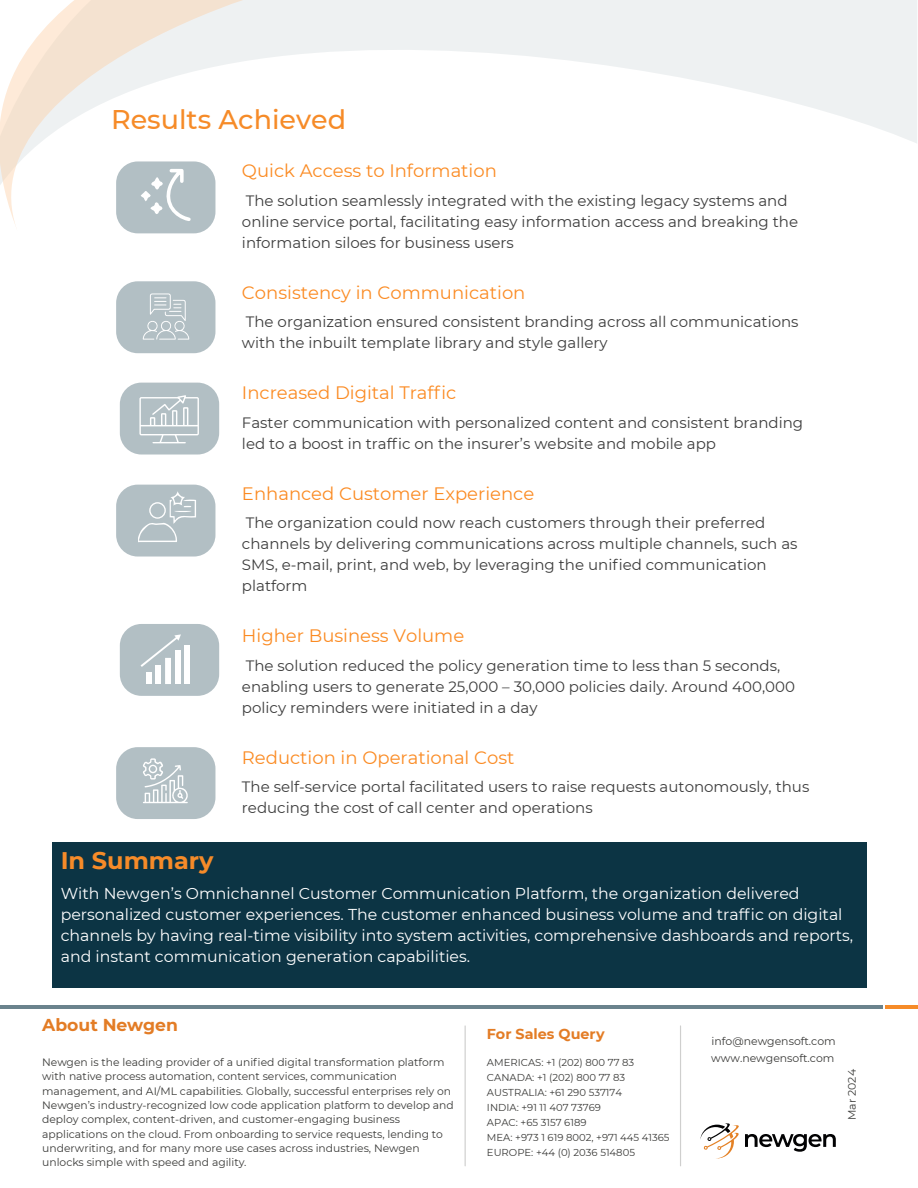
<style>
.page{position:relative;width:918px;height:1188px;background:#fff}
.page>*{position:absolute;margin:0;border:0;box-sizing:border-box;transform-origin:0 0}
.t1{font:500 27px "Montserrat";color:#f68b28}
.t2{font:700 24px "Montserrat";color:#f68b29}
.t3{font:18px "Montserrat";color:#fb8b23}
.t4{font:700 17.25px "Montserrat";color:#e37c25}
.t5{font:15.75px/21px "Montserrat";color:#fff}
.t6{font:15px/21px "Montserrat";color:#3d3d3d}
.t7{font:700 14.4px "Montserrat";color:#e37c25}
.t8{font:11.85px "Myriad Pro";color:#1a1a18;scale:.21 1}
.t9{font:10.95px/17.2px "Montserrat";color:#3b3b39}
.t10{font:10.8px/14.4px "Montserrat";color:#3b3b39}
.t11{font:10.05px/14.9px "Montserrat";color:#3b3b39}
.t12{font:8.55px "Myriad Pro";color:#1a1a18;scale:.34 1}
.s1{font-size:10.95px}
</style>
<div class="page">
<hr style="left:0;top:1006px;width:883px;height:3px;background:#6b838d">
<hr style="left:886px;top:1006px;width:32px;height:3px;background:#f68b28">
<hr style="left:680px;top:1026px;width:1px;height:140px;background:#cfcfce">
<hr style="left:465px;top:1026px;width:1px;height:140px;background:#cfcfce">
<svg style="left:745px;top:1134px;width:91px;height:18px"></svg>
<svg style="left:700px;top:1123px;width:39px;height:35px"></svg>
<div style="left:52px;top:842px;width:814px;height:146px;background:#0c3444"></div>
<svg style="left:127px;top:0;width:790px;height:285px"></svg>
<svg style="left:0;top:0;width:344px;height:234px"></svg>
<div style="left:116px;top:161px;width:99px;height:72px;background:#b2bfc4;border-radius:22px"></div>
<div style="left:116px;top:281px;width:99px;height:72px;background:#b2bfc4;border-radius:22px"></div>
<div style="left:120px;top:383px;width:99px;height:72px;background:#b2bfc4;border-radius:22px"></div>
<div style="left:116px;top:485px;width:99px;height:72px;background:#b2bfc4;border-radius:22px"></div>
<div style="left:120px;top:624px;width:99px;height:72px;background:#b2bfc4;border-radius:22px"></div>
<div style="left:116px;top:747px;width:99px;height:72px;background:#b2bfc4;border-radius:22px"></div>
<svg style="left:141px;top:169px;width:50px;height:52px"></svg>
<svg style="left:143px;top:293px;width:46px;height:47px"></svg>
<svg style="left:139px;top:395px;width:60px;height:48px"></svg>
<svg style="left:138px;top:491px;width:58px;height:51px"></svg>
<div style="left:184px;top:645px;width:6px;height:39px;background:#fff"></div>
<svg style="left:141px;top:634px;width:40px;height:50px"></svg>
<div style="left:146px;top:672px;width:6px;height:12px;background:#fff"></div>
<svg style="left:143px;top:758px;width:45px;height:45px"></svg>
<h1 class="t1" style="left:111px;top:101px;width:237px">Results Achieved</h1>
<p class="t3" style="left:242px;top:158px;width:256px">Quick Access to Information</p>
<p class="t6" style="left:242px;top:189px;width:558px">The solution seamlessly integrated with the existing legacy systems and online service portal, facilitating easy information access and breaking the information siloes for business users</p>
<p class="t3" style="left:242px;top:280px;width:285px">Consistency in Communication</p>
<p class="t6" style="left:242px;top:311px;width:558px">The organization ensured consistent branding across all communications with the inbuilt template library and style gallery</p>
<p class="t3" style="left:242px;top:380px;width:216px">Increased Digital Traffic</p>
<p class="t6" style="left:242px;top:411px;width:563px">Faster communication with personalized content and consistent branding led to a boost in traffic on the insurer’s website and mobile app</p>
<p class="t3" style="left:242px;top:481px;width:294px">Enhanced Customer Experience</p>
<p class="t6" style="left:242px;top:512px;width:557px">The organization could now reach customers through their preferred channels by delivering communications across multiple channels, such as SMS, e-mail, print, and web, by leveraging the unified communication platform</p>
<p class="t3" style="left:242px;top:623px;width:224px">Higher Business Volume</p>
<p class="t6" style="left:242px;top:654px;width:555px">The solution reduced the policy generation time to less than 5 seconds, enabling users to generate 25,000 – 30,000 policies daily. Around 400,000 policy reminders were initiated in a day</p>
<p class="t3" style="left:242px;top:745px;width:274px">Reduction in Operational Cost</p>
<p class="t6" style="left:242px;top:776px;width:569px">The self-service portal facilitated users to raise requests autonomously, thus reducing the cost of call center and operations</p>
<h2 class="t2" style="left:61px;top:843px;width:154px">In Summary</h2>
<p class="t5" style="left:61px;top:882px;width:794px">With Newgen’s Omnichannel Customer Communication Platform, the organization delivered personalized customer experiences. The customer enhanced business volume and traffic on digital channels by having real-time visibility into system activities, comprehensive dashboards and reports, and instant communication generation capabilities.</p>
<p class="t4" style="left:42px;top:1012px;width:137px">About Newgen</p>
<p class="t10" style="left:42px;top:1055px;width:413px">Newgen is the leading provider of a unified digital transformation platform with native process automation, content services, communication management, and AI/ML capabilities. Globally, successful enterprises rely on Newgen’s industry-recognized low code application platform to develop and deploy complex, content-driven, and customer-engaging business applications on the cloud. From onboarding to service requests, lending to underwriting, and for many more use cases across industries, Newgen unlocks simple with speed and agility.</p>
<p class="t7" style="left:487px;top:1024px;width:119px">For Sales Query</p>
<p class="t11" style="left:487px;top:1055px;width:184px">AMERICAS: +1 (202) 800 77 83<br>CANADA: +1 (202) 800 77 83<br>AUSTRALIA: +61 290 537174<br>INDIA: +91 11 407 73769<br>APAC: +65 3157 6189<br>MEA: +973 1 619 8002, +971 445 41365<br>EUROPE: +44 (0) 2036 514805</p>
<p class="t9" style="left:711px;top:1032px;width:126px">info@newgensoft.com www.newgensoft.com</p>
<p class="t12" style="left:217px;top:1072px;width:534px"><span class="s1">https://newgensoft.com/platform/content-services-platform/</span> https://newgensoft.com/platform/omnichannel-customer-engagement/</p>
<p class="t9" style="left:843px;top:1120px;width:52px;rotate:-90deg">Mar 2024</p>
<p class="t8" style="left:43px;top:1084px;width:360px">https://newgensoft.com/platform/omnichannel-customer-engagement/</p>
</div>
